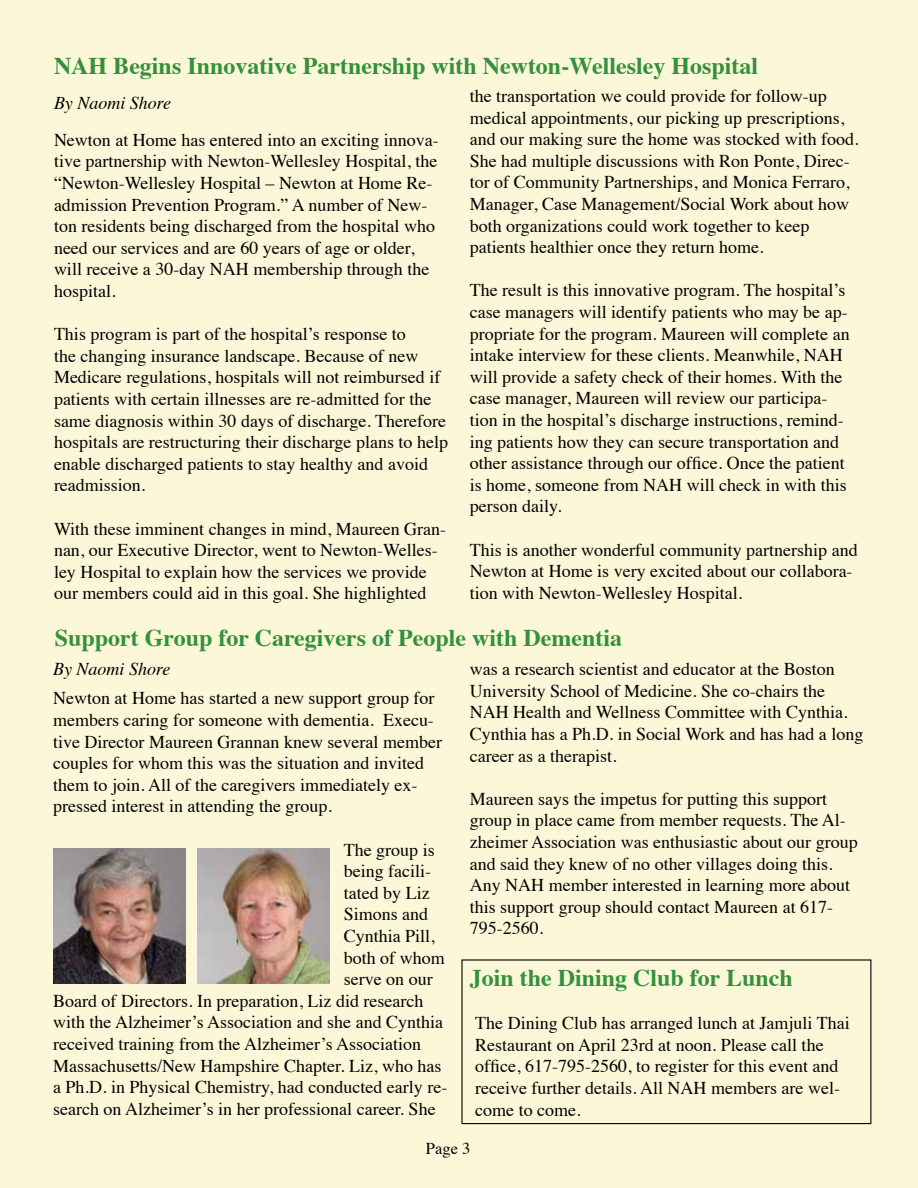
<style>
.page{position:relative;width:918px;height:1188px;background:#fcf7d8}
.page>*{position:absolute;margin:0;border:0;box-sizing:border-box;transform-origin:0 0}
.t1{font:700 24px "Times";color:#33913c}
.t2{font:18px/21.6px "Times";color:#000}
.t3{font:italic 18px "Times";color:#000}
.t4{font:16.5px "Times";color:#000}
</style>
<div class="page">
<img style="left:198px;top:849px;width:132px;height:135px">
<img style="left:53px;top:848px;width:132px;height:135px">
<div style="left:461px;top:959px;width:410px;height:165px;border:1px solid #000"></div>
<h1 class="t1" style="left:54px;top:43px;width:706px">NAH Begins Innovative Partnership with Newton-Wellesley Hospital</h1>
<p class="t3" style="left:54px;top:88px;width:119px">By Naomi Shore</p>
<p class="t2" style="left:54px;top:127px;width:386px">Newton at Home has entered into an exciting innova&shy;tive partnership with Newton-Wellesley Hospital, the “Newton-Wellesley Hospital – Newton at Home Re&shy;admission Prevention Program.” A number of New&shy;ton residents being discharged from the hospital who need our services and are 60 years of age or older, will receive a 30-day NAH membership through the hospital.</p>
<p class="t2" style="left:54px;top:322px;width:396px">This program is part of the hospital’s response to<br>the changing insurance landscape. Because of new Medicare regulations, hospitals will not reimbursed if patients with certain illnesses are re-admitted for the same diagnosis within 30 days of discharge. Therefore hospitals are restructuring their discharge plans to help enable discharged patients to stay healthy and avoid readmission.</p>
<p class="t2" style="left:54px;top:516px;width:394px">With these imminent changes in mind, Maureen Gran&shy;nan, our Executive Director, went to Newton-Welles&shy;ley Hospital to explain how the services we provide our members could aid in this goal. She highlighted</p>
<p class="t2" style="left:470px;top:84px;width:390px">the transportation we could provide for follow-up medical appointments, our picking up prescriptions, and our making sure the home was stocked with food.<br>She had multiple discussions with Ron Ponte, Direc&shy;tor of Community Partnerships, and Monica Ferraro, Manager, Case Management/Social Work about how both organizations could work together to keep patients healthier once they return home.</p>
<p class="t2" style="left:470px;top:278px;width:381px">The result is this innovative program. The hospital’s case managers will identify patients who may be ap&shy;propriate for the program. Maureen will complete an intake interview for these clients. Meanwhile, NAH will provide a safety check of their homes. With the case manager, Maureen will review our participa&shy;tion in the hospital’s discharge instructions, remind&shy;ing patients how they can secure transportation and other assistance through our office. Once the patient is home, someone from NAH will check in with this person daily.</p>
<p class="t2" style="left:470px;top:537px;width:389px">This is another wonderful community partnership and<br>Newton at Home is very excited about our collabora&shy;tion with Newton-Wellesley Hospital.</p>
<h1 class="t1" style="left:55px;top:615px;width:569px">Support Group for Caregivers of People with Dementia</h1>
<p class="t3" style="left:53px;top:654px;width:119px">By Naomi Shore</p>
<p class="t2" style="left:53px;top:686px;width:390px">Newton at Home has started a new support group for members caring for someone with dementia. Execu&shy;tive Director Maureen Grannan knew several member couples for whom this was the situation and invited them to join. All of the caregivers immediately ex&shy;pressed interest in attending the group.</p>
<p class="t2" style="left:344px;top:837px;width:92px">The group is</p>
<p class="t2" style="left:344px;top:859px;width:89px">being facili-</p>
<p class="t2" style="left:344px;top:880px;width:87px">tated by Liz</p>
<p class="t2" style="left:344px;top:902px;width:86px">Simons and</p>
<p class="t2" style="left:344px;top:924px;width:93px">Cynthia Pill,</p>
<p class="t2" style="left:344px;top:945px;width:102px">both of whom</p>
<p class="t2" style="left:344px;top:967px;width:90px">serve on our</p>
<p class="t2" style="left:53px;top:988px;width:372px">Board of Directors. In preparation, Liz did research</p>
<p class="t2" style="left:53px;top:1010px;width:392px">with the Alzheimer’s Association and she and Cynthia</p>
<p class="t2" style="left:53px;top:1032px;width:370px">received training from the Alzheimer’s Association</p>
<p class="t2" style="left:53px;top:1053px;width:390px">Massachusetts/New Hampshire Chapter. Liz, who has</p>
<p class="t2" style="left:53px;top:1075px;width:396px">a Ph.D. in Physical Chemistry, had conducted early re-</p>
<p class="t2" style="left:53px;top:1096px;width:384px">search on Alzheimer’s in her professional career. She</p>
<p class="t2" style="left:470px;top:657px;width:395px">was a research scientist and educator at the Boston University School of Medicine. She co-chairs the NAH Health and Wellness Committee with Cynthia.<br>Cynthia has a Ph.D. in Social Work and has had a long career as a therapist.</p>
<p class="t2" style="left:470px;top:786px;width:389px">Maureen says the impetus for putting this support group in place came from member requests. The Al&shy;zheimer Association was enthusiastic about our group and said they knew of no other villages doing this.<br>Any NAH member interested in learning more about this support group should contact Maureen at 617- 795-2560.</p>
<h1 class="t1" style="left:470px;top:955px;width:324px">Join the Dining Club for Lunch</h1>
<p class="t2" style="left:475px;top:1011px;width:376px">The Dining Club has arranged lunch at Jamjuli Thai Restaurant on April 23rd at noon. Please call the office, 617-795-2560, to register for this event and receive further details. All NAH members are wel&shy;come to come.</p>
<p class="t4" style="left:426px;top:1133px;width:46px">Page 3</p>
</div>
